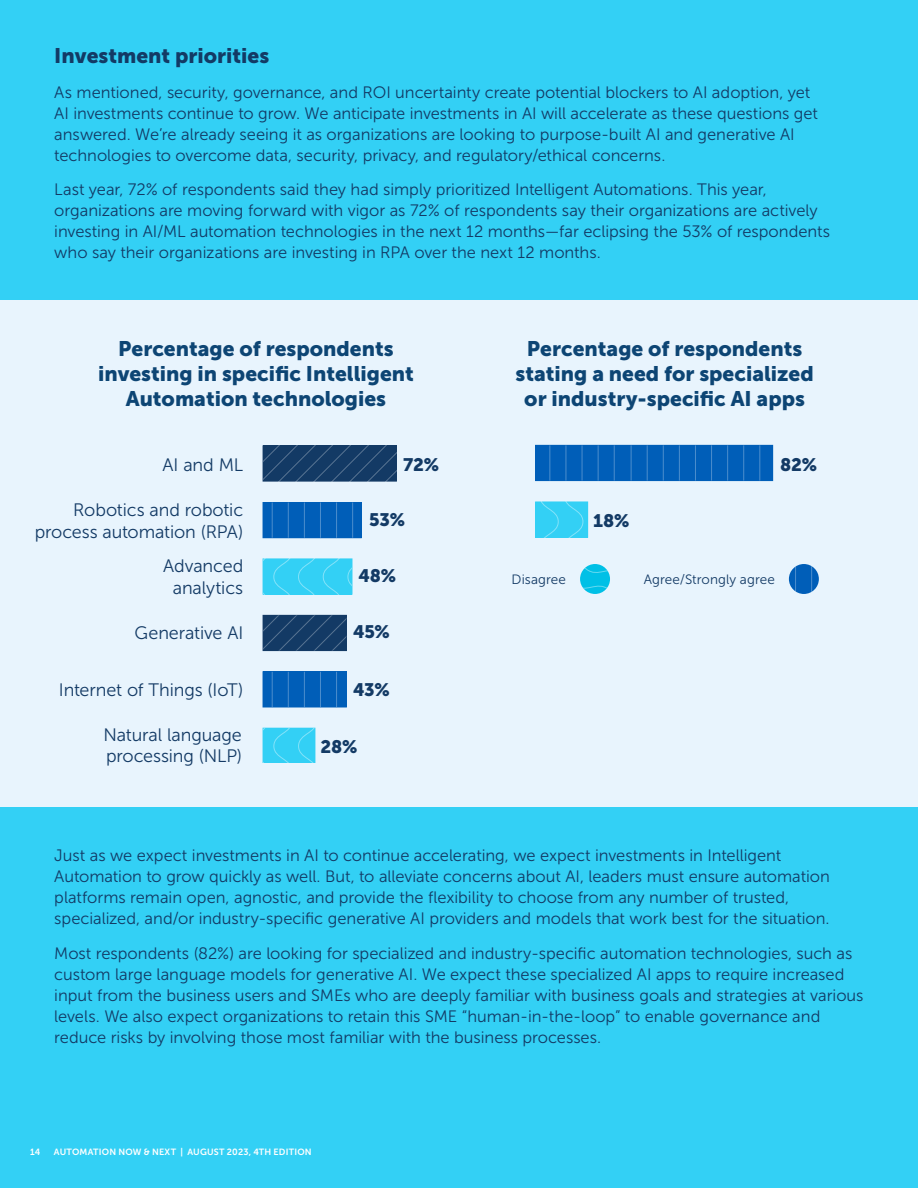
<style>
.page{position:relative;width:918px;height:1188px;background:#fff}
.page>*{position:absolute;margin:0;border:0;box-sizing:border-box;transform-origin:0 0}
.t1{font:21px/25.2px "Museo Sans 900";color:#0d4574;text-align:center}
.t2{font:21px "Museo Sans 900";color:#133a65}
.t3{font:18px/21.6px "Museo Sans 300";letter-spacing:-.005em;color:#133a65;text-align:right}
.t4{font:18px "Museo Sans 900";letter-spacing:-.01em;color:#133a65}
.t5{font:16.5px/21px "Museo Sans 300";color:#133a65}
.t6{font:13.5px "Museo Sans 300";letter-spacing:.005em;color:#133a65}
.t7{font:9px "Museo Sans 700";letter-spacing:.02em;color:#fff}
</style>
<div class="page">
<div style="left:0;top:299px;width:918px;height:889px;background:#e8f4fd"></div>
<div style="left:0;top:808px;width:918px;height:380px;background:#33d0f5"></div>
<div style="left:0;top:0;width:918px;height:299px;background:#33d0f5"></div>
<div style="left:263px;top:503px;width:98px;height:35px;background:#005eb8"></div>
<div style="left:263px;top:502px;width:98px;height:36px;border:1px solid #005eb8"></div>
<div style="left:263px;top:672px;width:83px;height:35px;background:#005eb8"></div>
<svg style="left:263px;top:559px;width:89px;height:35px;background:#37d0f5"></svg>
<svg style="left:263px;top:446px;width:133px;height:35px;background:#183e68"></svg>
<svg style="left:263px;top:615px;width:83px;height:36px;background:#183e68"></svg>
<hr style="left:272px;top:672px;width:1px;height:35px;background:#fff">
<hr style="left:288px;top:672px;width:1px;height:35px;background:#fff">
<hr style="left:304px;top:672px;width:1px;height:35px;background:#fff">
<hr style="left:320px;top:672px;width:1px;height:35px;background:#fff">
<hr style="left:336px;top:672px;width:1px;height:35px;background:#fff">
<hr style="left:272px;top:503px;width:1px;height:35px;background:#fff">
<hr style="left:288px;top:503px;width:1px;height:35px;background:#fff">
<hr style="left:304px;top:503px;width:1px;height:35px;background:#fff">
<hr style="left:320px;top:503px;width:1px;height:35px;background:#fff">
<hr style="left:336px;top:503px;width:1px;height:35px;background:#fff">
<hr style="left:352px;top:503px;width:1px;height:35px;background:#fff">
<svg style="left:263px;top:728px;width:52px;height:34px;background:#37d0f5"></svg>
<div style="left:536px;top:445px;width:237px;height:36px;background:#005eb8"></div>
<div style="left:536px;top:502px;width:52px;height:35px;background:#33d0f5"></div>
<svg style="left:541px;top:502px;width:43px;height:35px"></svg>
<hr style="left:549px;top:445px;width:1px;height:36px;background:#fff">
<hr style="left:566px;top:445px;width:1px;height:36px;background:#fff">
<hr style="left:582px;top:445px;width:1px;height:36px;background:#fff">
<hr style="left:598px;top:445px;width:1px;height:36px;background:#fff">
<hr style="left:614px;top:445px;width:1px;height:36px;background:#fff">
<hr style="left:631px;top:445px;width:1px;height:36px;background:#fff">
<hr style="left:647px;top:445px;width:1px;height:36px;background:#fff">
<hr style="left:663px;top:445px;width:1px;height:36px;background:#fff">
<hr style="left:679px;top:445px;width:1px;height:36px;background:#fff">
<hr style="left:695px;top:445px;width:1px;height:36px;background:#fff">
<hr style="left:711px;top:445px;width:1px;height:36px;background:#fff">
<hr style="left:727px;top:445px;width:1px;height:36px;background:#fff">
<hr style="left:743px;top:445px;width:1px;height:36px;background:#fff">
<hr style="left:759px;top:445px;width:1px;height:36px;background:#fff">
<svg style="left:580px;top:564px;width:30px;height:30px"></svg>
<div style="left:789px;top:564px;width:30px;height:30px;background:#005eb8;border-radius:50%"></div>
<hr style="left:795px;top:564px;width:1px;height:30px;background:#fff">
<hr style="left:811px;top:564px;width:1px;height:30px;background:#fff">
<p class="t2" style="left:54px;top:44px;width:216px">Investment priorities</p>
<p class="t5" style="left:54px;top:82px;width:765px">As mentioned, security, governance, and ROI uncertainty create potential blockers to AI adoption, yet AI investments continue to grow. We anticipate investments in AI will accelerate as these questions get answered. We’re already seeing it as organizations are looking to purpose-built AI and generative AI technologies to overcome data, security, privacy, and regulatory/ethical concerns.</p>
<p class="t5" style="left:54px;top:179px;width:777px">Last year, 72% of respondents said they had simply prioritized Intelligent Automations. This year, organizations are moving forward with vigor as 72% of respondents say their organizations are actively investing in AI/ML automation technologies in the next 12 months—far eclipsing the 53% of respondents who say their organizations are investing in RPA over the next 12 months.</p>
<p class="t1" style="left:98px;top:336px;width:317px">Percentage of respondents investing in specific Intelligent<br>Automation technologies</p>
<p class="t1" style="left:516px;top:336px;width:300px">Percentage of respondents stating a need for specialized or industry-specific AI apps</p>
<p class="t3" style="left:163px;top:454px;width:82px">AI and ML</p>
<p class="t4" style="left:403px;top:454px;width:38px">72%</p>
<p class="t3" style="left:35px;top:499px;width:210px">Robotics and robotic process automation (RPA)</p>
<p class="t3" style="left:163px;top:555px;width:82px;text-align:center">Advanced analytics</p>
<p class="t3" style="left:135px;top:622px;width:110px">Generative AI</p>
<p class="t3" style="left:59px;top:679px;width:186px">Internet of Things (IoT)</p>
<p class="t3" style="left:103px;top:724px;width:140px;text-align:left">Natural language processing (NLP)</p>
<p class="t4" style="left:369px;top:509px;width:37px">53%</p>
<p class="t4" style="left:358px;top:566px;width:39px">48%</p>
<p class="t4" style="left:353px;top:622px;width:38px">45%</p>
<p class="t4" style="left:353px;top:679px;width:38px">43%</p>
<p class="t4" style="left:320px;top:736px;width:39px">28%</p>
<p class="t4" style="left:593px;top:510px;width:38px">18%</p>
<p class="t4" style="left:780px;top:454px;width:39px">82%</p>
<p class="t6" style="left:512px;top:572px;width:56px">Disagree</p>
<p class="t6" style="left:644px;top:572px;width:133px">Agree/Strongly agree</p>
<p class="t5" style="left:54px;top:845px;width:777px">Just as we expect investments in AI to continue accelerating, we expect investments in Intelligent Automation to grow quickly as well. But, to alleviate concerns about AI, leaders must ensure automation platforms remain open, agnostic, and provide the flexibility to choose from any number of trusted, specialized, and/or industry-specific generative AI providers and models that work best for the situation.</p>
<p class="t5" style="left:54px;top:943px;width:811px">Most respondents (82%) are looking for specialized and industry-specific automation technologies, such as custom large language models for generative AI. We expect these specialized AI apps to require increased input from the business users and SMEs who are deeply familiar with business goals and strategies at various levels. We also expect organizations to retain this SME “human-in-the-loop” to enable governance and reduce risks by involving those most familiar with the business processes.</p>
<p class="t7" style="left:30px;top:1147px;width:12px">14</p>
<p class="t7" style="left:54px;top:1147px;width:259px">AUTOMATION NOW &amp; NEXT | AUGUST 2023, 4TH EDITION</p>
</div>
